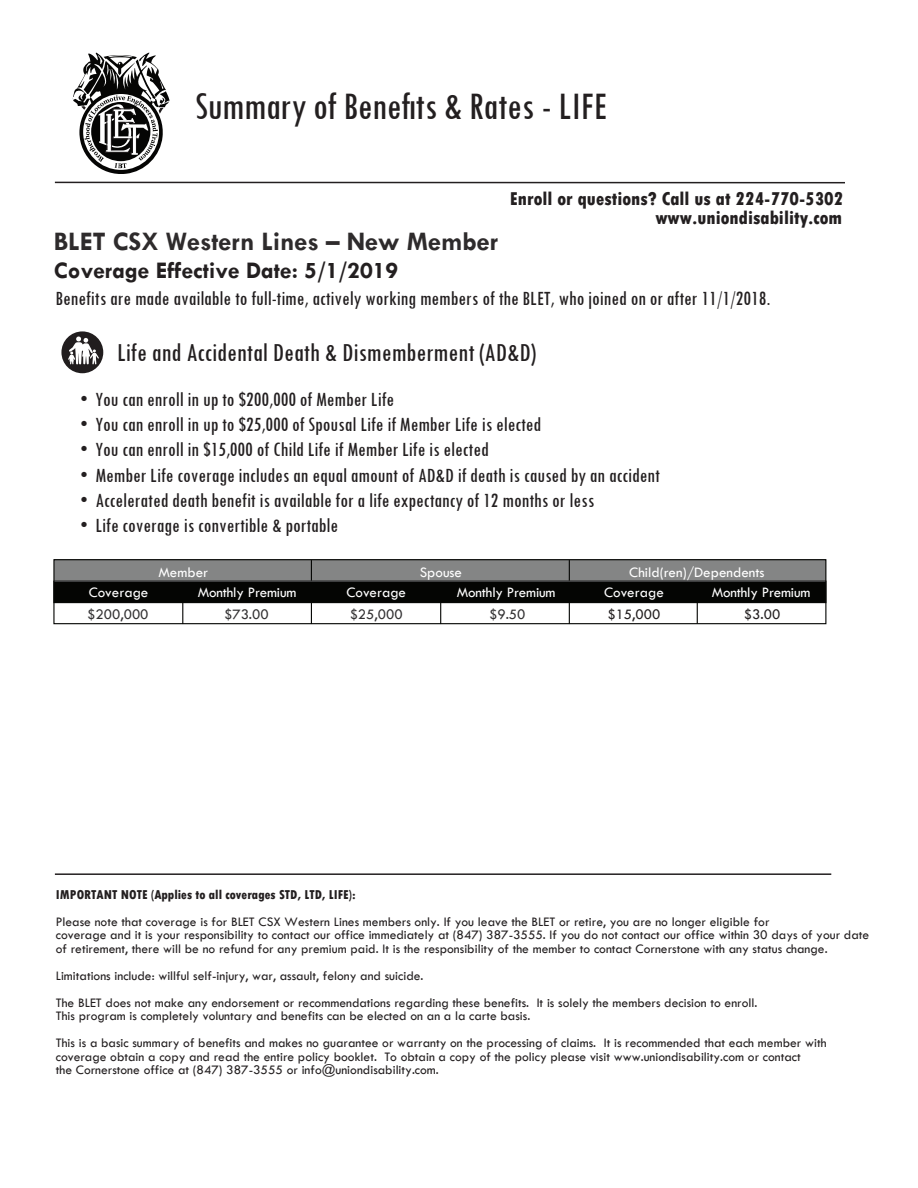
<style>
.page{position:relative;width:918px;height:1188px;background:#fff}
.page>*{position:absolute;margin:0;border:0;box-sizing:border-box;transform-origin:0 0}
.t1{font:condensed 40.5px "Tw Cen";letter-spacing:-.01em;color:#231f20}
.t2{font:condensed 27px "Tw Cen";color:#231f20}
.t3{font:700 27px "Tw Cen";color:#2e2b2c}
.t4{font:700 24px "Tw Cen";color:#231f20}
.t5{font:condensed 21px "Tw Cen";color:#231f20}
.t6{font:800 condensed 19.5px/19.5px "Tw Cen";color:#231f20;text-align:right}
.t7{font:15px "Tw Cen";color:#fff}
.t8{font:15px "Tw Cen";color:#333233}
.t9{font:15px "Tw Cen";color:#231f20}
.t10{font:13.5px/13.5px "Tw Cen";color:#231f20}
.t11{font:800 condensed 13.5px "Tw Cen";color:#231f20}
</style>
<div class="page">
<svg style="left:73px;top:53px;width:97px;height:121px"></svg>
<hr style="left:55px;top:182px;width:790px;height:1px;background:#231f20">
<hr style="left:55px;top:873px;width:776px;height:2px;background:#231f20">
<div style="left:54px;top:560px;width:772px;height:21px;background:#848585"></div>
<div style="left:53px;top:581px;width:773px;height:22px;background:#040503"></div>
<hr style="left:182px;top:582px;width:1px;height:42px;background:#040503">
<hr style="left:311px;top:560px;width:1px;height:64px;background:#040503">
<hr style="left:440px;top:582px;width:1px;height:42px;background:#040503">
<hr style="left:569px;top:560px;width:1px;height:64px;background:#040503">
<hr style="left:697px;top:582px;width:1px;height:42px;background:#040503">
<hr style="left:54px;top:581px;width:772px;height:1px;background:#57585a">
<div style="left:53px;top:559px;width:773px;height:65px;border:1px solid #040503"></div>
<div style="left:61px;top:331px;width:42px;height:42px;background:#211d1e;border-radius:50%"></div>
<svg style="left:68px;top:336px;width:31px;height:28px"></svg>
<h1 class="t1" style="left:195px;top:82px;width:413px">Summary of Benefits &amp; Rates - LIFE</h1>
<h2 class="t3" style="left:54px;top:225px;width:446px">BLET CSX Western Lines – New Member</h2>
<h3 class="t4" style="left:54px;top:256px;width:346px">Coverage Effective Date: 5/1/2019</h3>
<h3 class="t6" style="left:510px;top:189px;width:335px">Enroll or questions? Call us at 224-770-5302 www.uniondisability.com</h3>
<h3 class="t5" style="left:56px;top:286px;width:716px">Benefits are made available to full-time, actively working members of the BLET, who joined on or after 11/1/2018.</h3>
<h2 class="t2" style="left:117px;top:336px;width:420px">Life and Accidental Death &amp; Dismemberment (AD&amp;D)</h2>
<h3 class="t5" style="left:81px;top:387px;width:315px">• You can enroll in up to $200,000 of Member Life</h3>
<h3 class="t5" style="left:81px;top:412px;width:462px">• You can enroll in up to $25,000 of Spousal Life if Member Life is elected</h3>
<h3 class="t5" style="left:81px;top:437px;width:410px">• You can enroll in $15,000 of Child Life if Member Life is elected</h3>
<h3 class="t5" style="left:81px;top:462px;width:581px">• Member Life coverage includes an equal amount of AD&amp;D if death is caused by an accident</h3>
<h3 class="t5" style="left:81px;top:488px;width:515px">• Accelerated death benefit is available for a life expectancy of 12 months or less</h3>
<h3 class="t5" style="left:81px;top:513px;width:259px">• Life coverage is convertible &amp; portable</h3>
<p class="t7" style="left:158px;top:563px;width:51px">Member</p>
<p class="t7" style="left:420px;top:563px;width:44px">Spouse</p>
<p class="t7" style="left:629px;top:563px;width:137px">Child(ren)/Dependents</p>
<p class="t7" style="left:89px;top:583px;width:61px">Coverage</p>
<p class="t7" style="left:198px;top:583px;width:100px">Monthly Premium</p>
<p class="t7" style="left:346px;top:583px;width:61px">Coverage</p>
<p class="t7" style="left:457px;top:583px;width:100px">Monthly Premium</p>
<p class="t7" style="left:604px;top:583px;width:61px">Coverage</p>
<p class="t7" style="left:712px;top:583px;width:100px">Monthly Premium</p>
<p class="t8" style="left:87px;top:605px;width:63px">$200,000</p>
<p class="t8" style="left:224px;top:605px;width:46px">$73.00</p>
<p class="t8" style="left:350px;top:605px;width:54px">$25,000</p>
<p class="t8" style="left:489px;top:605px;width:38px">$9.50</p>
<p class="t9" style="left:607px;top:605px;width:54px">$15,000</p>
<p class="t9" style="left:744px;top:605px;width:38px">$3.00</p>
<p class="t11" style="left:56px;top:887px;width:301px">IMPORTANT NOTE (Applies to all coverages STD, LTD, LIFE):</p>
<p class="t10" style="left:56px;top:915px;width:815px">Please note that coverage is for BLET CSX Western Lines members only. If you leave the BLET or retire, you are no longer eligible for<br>coverage and it is your responsibility to contact our office immediately at (847) 387-3555. If you do not contact our office within 30 days of your date of retirement, there will be no refund for any premium paid. It is the responsibility of the member to contact Cornerstone with any status change.</p>
<p class="t10" style="left:56px;top:962px;width:703px;line-height:27px">Limitations include: willful self-injury, war, assault, felony and suicide.<br>The BLET does not make any endorsement or recommendations regarding these benefits. It is solely the members decision to enroll.</p>
<p class="t10" style="left:56px;top:1003px;width:772px;line-height:27px">This program is completely voluntary and benefits can be elected on an a la carte basis.<br>This is a basic summary of benefits and makes no guarantee or warranty on the processing of claims. It is recommended that each member with</p>
<p class="t10" style="left:56px;top:1050px;width:746px">coverage obtain a copy and read the entire policy booklet. To obtain a copy of the policy please visit www.uniondisability.com or contact the Cornerstone office at (847) 387-3555 or info@uniondisability.com.</p>
</div>
